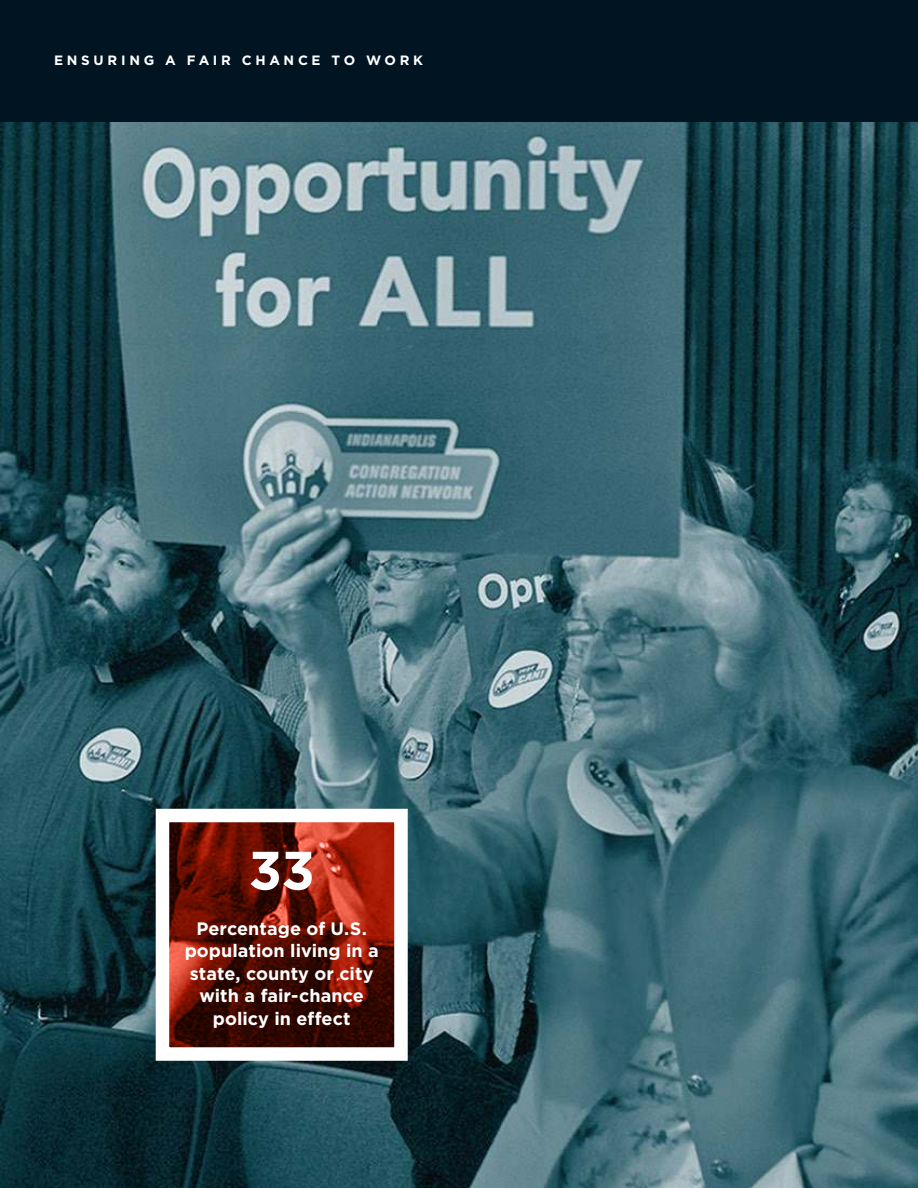
<style>
.page{position:relative;width:918px;height:1188px;background:#fff}
.page>*{position:absolute;margin:0;border:0;box-sizing:border-box;transform-origin:0 0}
.t1{font:700 54px "Gotham";color:#fff}
.t2{font:700 18px/22.5px "Gotham";letter-spacing:.005em;color:#fff;text-align:center}
.t3{font:700 13.5px "Gotham";letter-spacing:.275em;color:#fff}
</style>
<div class="page">
<img style="left:0;top:122px;width:918px;height:1066px">
<div style="left:0;top:0;width:918px;height:121px;background:#001421"></div>
<svg style="left:149px;top:802px;width:265px;height:266px"></svg>
<p class="t3" style="left:54px;top:53px;width:371px">ENSURING A FAIR CHANCE TO WORK</p>
<h1 class="t1" style="left:249px;top:839px;width:68px">33</h1>
<p class="t2" style="left:185px;top:917px;width:196px">Percentage of U.S. population living in a state, county or city with a fair-chance policy in effect</p>
</div>
